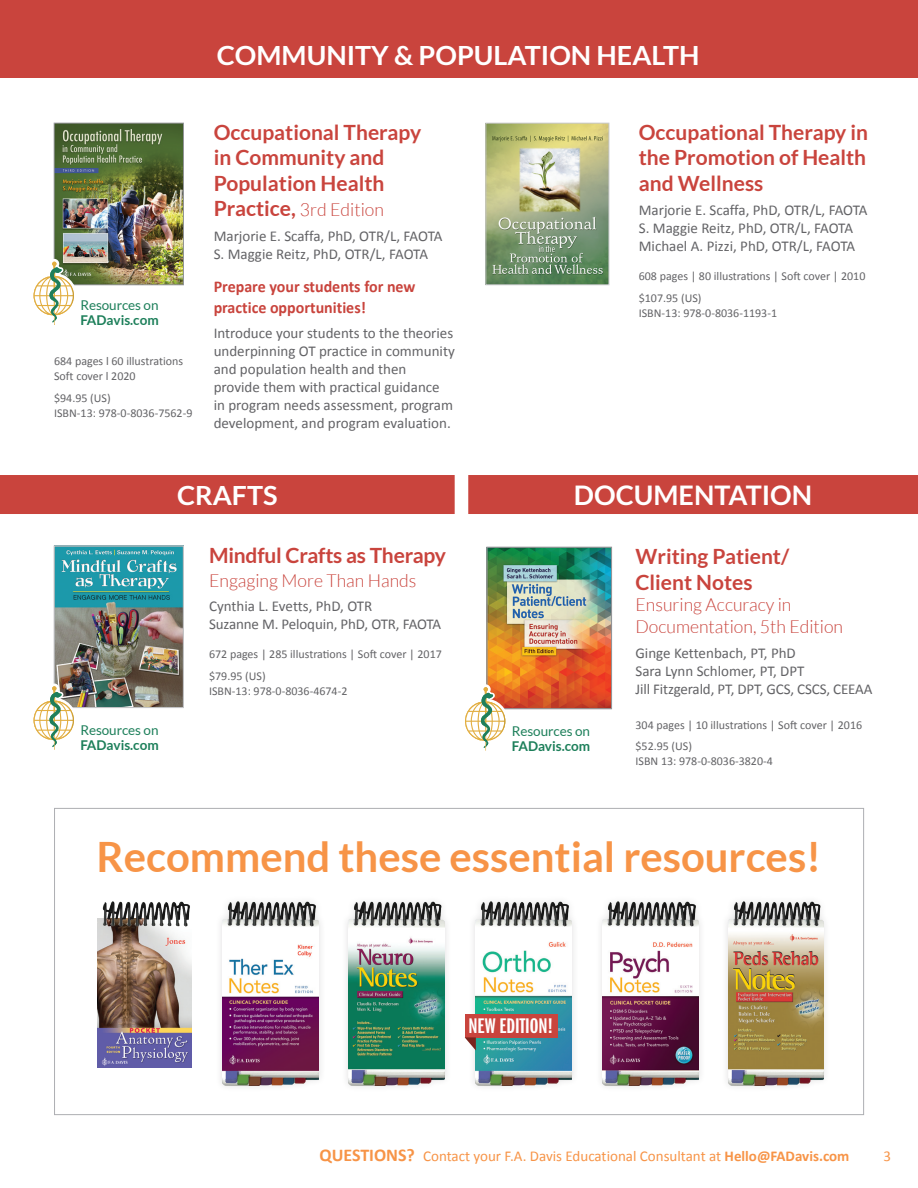
<style>
.page{position:relative;width:918px;height:1188px;background:#fff}
.page>*{position:absolute;margin:0;border:0;box-sizing:border-box;transform-origin:0 0}
.Title__FT{font:700 41.85px "Lato";color:#f79447}
.Section_Head{font:700 27px "Lato";color:#fff}
.Section_Head-2{font:700 26.4px "Lato";color:#fff}
.t1{font:22.05px "ITC Franklin Gothic Std Dm X Cp";color:#fff;scale:1.11 1}
.Listing_Title{font:700 21px/25.5px "Lato";color:#c9443d}
.Listing_Sub{font:300 18px/21.6px "Lato";color:#c9443d}
.Listing_Title-2{font:300 18px "Lato";color:#c9443d}
.sub{font:700 16.5px/21px "Calibri";color:#c9443d}
.Listing_Author{font:15px/18px "Calibri";letter-spacing:-.005em;color:#636366}
.Bullet__FT{font:15px/18px "Calibri";color:#636366}
.t2{font:15px "Calibri";color:#f79447}
.t3{font:13.5px/15px "Lato";letter-spacing:-.005em;color:#1d7f5a}
.Listing_isbn{font:12px/15px "Calibri";color:#636366}
.ISBN__FT{font:12px/15px "Calibri";color:#636366}
.s1{font-weight:700}
.s2{font-weight:700;font-size:21px}
.s3{font-weight:700;font-size:18px}
</style>
<div class="page">
<div style="left:0;top:0;width:918px;height:78px;background:#c9443d"></div>
<img style="left:488px;top:125px;width:119px;height:158px">
<div style="left:486px;top:123px;width:123px;height:162px;border:1px solid #c7c8ca"></div>
<img style="left:56px;top:125px;width:126px;height:158px">
<div style="left:54px;top:123px;width:130px;height:162px;border:1px solid #939598"></div>
<svg style="left:33px;top:259px;width:44px;height:66px"></svg>
<div style="left:0;top:475px;width:455px;height:39px;background:#c9443d"></div>
<img style="left:56px;top:548px;width:125px;height:158px">
<div style="left:54px;top:546px;width:130px;height:162px;border:1px solid #c7c8ca"></div>
<svg style="left:33px;top:684px;width:44px;height:66px"></svg>
<div style="left:468px;top:475px;width:450px;height:39px;background:#c9443d"></div>
<img style="left:489px;top:549px;width:121px;height:158px">
<div style="left:487px;top:547px;width:125px;height:162px;border:1px solid #939598"></div>
<svg style="left:465px;top:684px;width:43px;height:67px"></svg>
<div style="left:341px;top:894px;width:111px;height:199px;background:#231f20;opacity:.15"></div>
<img style="left:349px;top:901px;width:95px;height:184px">
<div style="left:468px;top:894px;width:111px;height:199px;background:#fbfbfb"></div>
<img style="left:476px;top:901px;width:96px;height:184px">
<div style="left:215px;top:894px;width:111px;height:199px;background:#fbfbfb"></div>
<img style="left:223px;top:901px;width:96px;height:184px">
<img style="left:97px;top:931px;width:95px;height:137px">
<img style="left:97px;top:901px;width:93px;height:30px">
<div style="left:465px;top:1014px;width:93px;height:23px;background:#c9443d"></div>
<svg style="left:465px;top:1037px;width:11px;height:14px"></svg>
<div style="left:595px;top:895px;width:111px;height:198px;background:#fbfbfb"></div>
<img style="left:603px;top:902px;width:95px;height:183px">
<div style="left:721px;top:894px;width:110px;height:198px;background:#231f20;opacity:.15"></div>
<img style="left:729px;top:902px;width:94px;height:183px">
<h3 class="Section_Head-2" style="left:217px;top:41px;width:484px">COMMUNITY &amp; POPULATION HEALTH</h3>
<p class="t3" style="left:80px;top:298px;width:80px">Resources on<br><span class="s1">FADavis.com</span></p>
<p class="ISBN__FT" style="left:54px;top:354px;width:131px">684 pages l 60 illustrations<br>Soft cover l 2020</p>
<p class="ISBN__FT" style="left:54px;top:390px;width:58px">$94.95 (US)</p>
<p class="ISBN__FT" style="left:54px;top:405px;width:140px">ISBN-13: 978-0-8036-7562-9</p>
<p class="Listing_Title" style="left:214px;top:119px;width:209px">Occupational Therapy in Community and<br>Population Health</p>
<p class="Listing_Title-2" style="left:214px;top:200px;width:172px"><span class="s2">Practice,</span> 3rd Edition</p>
<p class="Listing_Author" style="left:214px;top:227px;width:230px">Marjorie E. Scaffa, PhD, OTR/L, FAOTA</p>
<p class="Listing_Author" style="left:214px;top:245px;width:216px">S. Maggie Reitz, PhD, OTR/L, FAOTA</p>
<p class="sub" style="left:214px;top:276px;width:203px">Prepare your students for new practice opportunities!</p>
<p class="Bullet__FT" style="left:214px;top:324px;width:243px">Introduce your students to the theories underpinning OT practice in community and population health and then provide them with practical guidance<br>in program needs assessment, program development, and program evaluation.</p>
<p class="Listing_Title" style="left:639px;top:119px;width:231px;text-align:justify">Occupational Therapy in the Promotion of Health and Wellness</p>
<p class="Listing_Author" style="left:639px;top:201px;width:230px">Marjorie E. Scaffa, PhD, OTR/L, FAOTA<br>S. Maggie Reitz, PhD, OTR/L, FAOTA<br>Michael A. Pizzi, PhD, OTR/L, FAOTA</p>
<p class="Listing_isbn" style="left:639px;top:268px;width:228px">608 pages | 80 illustrations | Soft cover | 2010</p>
<p class="Listing_isbn" style="left:639px;top:290px;width:140px">$107.95 (US)<br>ISBN-13: 978-0-8036-1193-1</p>
<p class="t3" style="left:80px;top:722px;width:80px">Resources on<br><span class="s1">FADavis.com</span></p>
<p class="Section_Head-2" style="left:177px;top:480px;width:102px">CRAFTS</p>
<p class="Listing_Title" style="left:209px;top:542px;width:238px">Mindful Crafts as Therapy</p>
<p class="Listing_Title-2" style="left:209px;top:571px;width:209px">Engaging More Than Hands</p>
<p class="Listing_Author" style="left:209px;top:598px;width:234px">Cynthia L. Evetts, PhD, OTR<br>Suzanne M. Peloquin, PhD, OTR, FAOTA</p>
<p class="Listing_isbn" style="left:209px;top:647px;width:234px">672 pages | 285 illustrations | Soft cover | 2017</p>
<p class="Listing_isbn" style="left:209px;top:668px;width:140px">$79.95 (US)<br>ISBN-13: 978-0-8036-4674-2</p>
<p class="Section_Head" style="left:574px;top:479px;width:240px">DOCUMENTATION</p>
<p class="t3" style="left:512px;top:723px;width:80px">Resources on<br><span class="s1">FADavis.com</span></p>
<p class="Listing_Title" style="left:636px;top:543px;width:155px">Writing Patient/<br>Client Notes</p>
<p class="Listing_Sub" style="left:636px;top:594px;width:209px">Ensuring Accuracy in<br>Documentation, 5th Edition</p>
<p class="Listing_Author" style="left:636px;top:644px;width:171px">Ginge Kettenbach, PT, PhD<br>Sara Lynn Schlomer, PT, DPT</p>
<p class="Listing_Author" style="left:636px;top:680px;width:239px">Jill Fitzgerald, PT, DPT, GCS, CSCS, CEEAA</p>
<p class="Listing_isbn" style="left:636px;top:717px;width:228px">304 pages | 10 illustrations | Soft cover | 2016</p>
<p class="Listing_isbn" style="left:636px;top:739px;width:139px">$52.95 (US)<br>ISBN 13: 978-0-8036-3820-4</p>
<p class="Title__FT" style="left:96px;top:832px;width:726px">Recommend these essential resources!</p>
<p class="t1" style="left:468px;top:1014px;width:77px">NEW EDITION!</p>
<p class="t2" style="left:319px;top:1147px;width:532px"><span class="s3">QUESTIONS?</span> Contact your F.A. Davis Educational Consultant at <span class="s1">Hello@FADavis.com</span></p>
<p class="t2" style="left:883px;top:1147px;width:9px">3</p>
</div>
